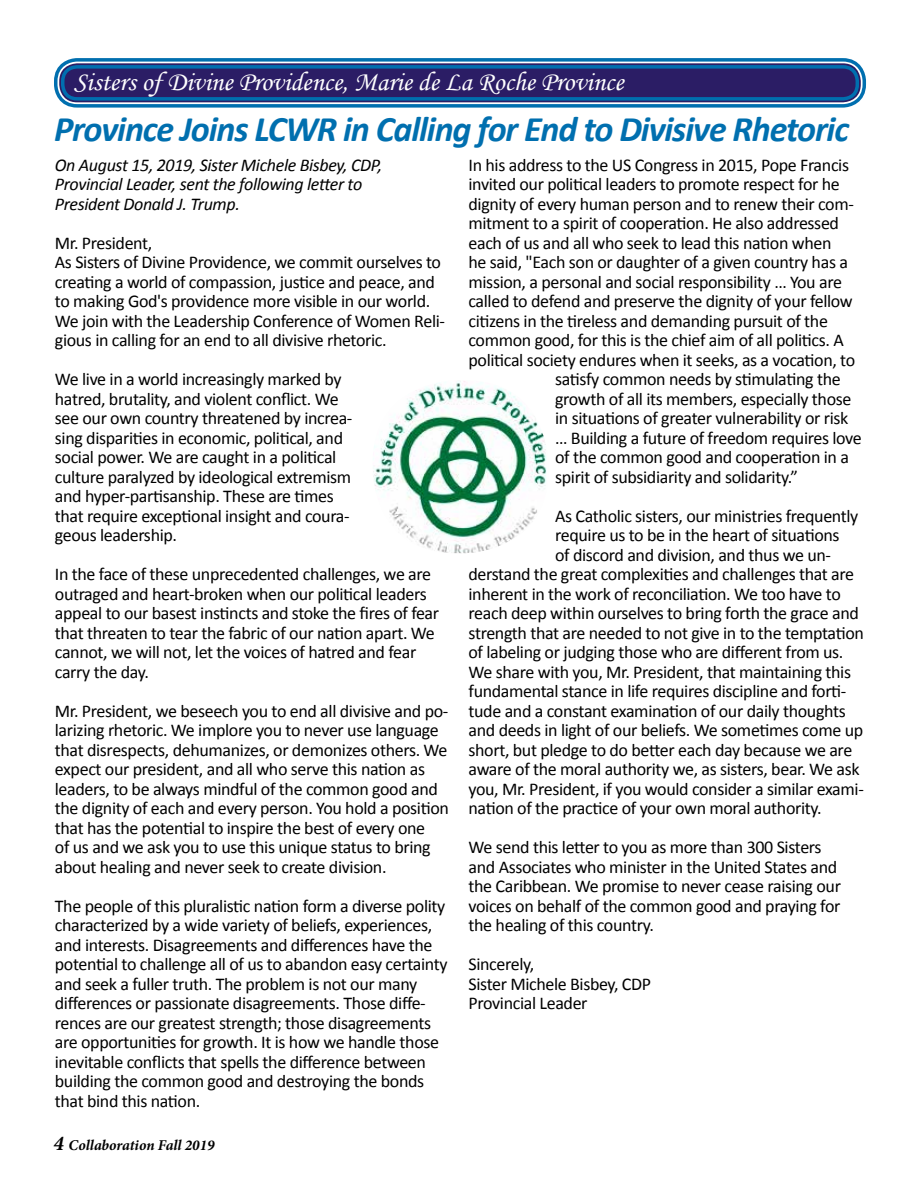
<style>
.page{position:relative;width:918px;height:1188px;background:#fff}
.page>*{position:absolute;margin:0;border:0;box-sizing:border-box;transform-origin:0 0}
.t1{font:italic 700 36px "Calibri";letter-spacing:-.03em;color:#006faf}
.t2{font:27px "Monotype Corsiva";color:#fff}
.t3{font:18px/19.5px "Calibri";letter-spacing:-.02em;color:#000}
.t4{font:italic 18px/19.5px "Calibri";letter-spacing:-.02em;color:#000}
.t5{font:italic 700 15px "Minion Pro";color:#000}
.s1{font-size:21px}
</style>
<div class="page">
<div style="left:59px;top:63px;width:802px;height:39px;background:#2b1d65;border-radius:18px"></div>
<div style="left:54px;top:58px;width:812px;height:50px;border:3px solid #006faf;border-radius:22px"></div>
<div style="left:61px;top:65px;width:798px;height:36px;border:3px solid #006faf;border-radius:14px"></div>
<img style="left:373px;top:381px;width:174px;height:172px">
<h2 class="t2" style="left:74px;top:65px;width:551px">Sisters of Divine Providence, Marie de La Roche Province</h2>
<h1 class="t1" style="left:54px;top:103px;width:797px">Province Joins LCWR in Calling for End to Divisive Rhetoric</h1>
<p class="t4" style="left:55px;top:154px;width:329px">On August 15, 2019, Sister Michele Bisbey, CDP,<br>Provincial Leader, sent the following letter to<br>President Donald J. Trump.</p>
<p class="t3" style="left:55px;top:233px;width:392px">Mr. President,<br>As Sisters of Divine Providence, we commit ourselves to creating a world of compassion, justice and peace, and to making God's providence more visible in our world.<br>We join with the Leadership Conference of Women Reli&shy;gious in calling for an end to all divisive rhetoric.</p>
<p class="t3" style="left:55px;top:369px;width:299px">We live in a world increasingly marked by hatred, brutality, and violent conflict. We see our own country threatened by increa&shy;sing disparities in economic, political, and social power. We are caught in a political culture paralyzed by ideological extremism and hyper-partisanship. These are times that require exceptional insight and coura&shy;geous leadership.</p>
<p class="t3" style="left:55px;top:564px;width:386px">In the face of these unprecedented challenges, we are outraged and heart-broken when our political leaders appeal to our basest instincts and stoke the fires of fear that threaten to tear the fabric of our nation apart. We cannot, we will not, let the voices of hatred and fear carry the day.</p>
<p class="t3" style="left:55px;top:701px;width:396px">Mr. President, we beseech you to end all divisive and po&shy;larizing rhetoric. We implore you to never use language that disrespects, dehumanizes, or demonizes others. We expect our president, and all who serve this nation as leaders, to be always mindful of the common good and the dignity of each and every person. You hold a position that has the potential to inspire the best of every one<br>of us and we ask you to use this unique status to bring about healing and never seek to create division.</p>
<p class="t3" style="left:55px;top:896px;width:394px">The people of this pluralistic nation form a diverse polity characterized by a wide variety of beliefs, experiences, and interests. Disagreements and differences have the potential to challenge all of us to abandon easy certainty and seek a fuller truth. The problem is not our many differences or passionate disagreements. Those diffe&shy;rences are our greatest strength; those disagreements are opportunities for growth. It is how we handle those inevitable conflicts that spells the difference between building the common good and destroying the bonds that bind this nation.</p>
<p class="t3" style="left:469px;top:155px;width:382px">In his address to the US Congress in 2015, Pope Francis</p>
<p class="t3" style="left:469px;top:174px;width:373px">invited our political leaders to promote respect for he</p>
<p class="t3" style="left:469px;top:193px;width:387px">dignity of every human person and to renew their com-</p>
<p class="t3" style="left:469px;top:213px;width:372px">mitment to a spirit of cooperation. He also addressed</p>
<p class="t3" style="left:469px;top:232px;width:364px">each of us and all who seek to lead this nation when</p>
<p class="t3" style="left:469px;top:252px;width:381px">he said, "Each son or daughter of a given country has a</p>
<p class="t3" style="left:469px;top:271px;width:375px">mission, a personal and social responsibility … You are</p>
<p class="t3" style="left:469px;top:291px;width:386px">called to defend and preserve the dignity of your fellow</p>
<p class="t3" style="left:469px;top:310px;width:361px">citizens in the tireless and demanding pursuit of the</p>
<p class="t3" style="left:469px;top:330px;width:377px">common good, for this is the chief aim of all politics. A</p>
<p class="t3" style="left:469px;top:349px;width:388px">political society endures when it seeks, as a vocation, to</p>
<p class="t3" style="left:555px;top:369px;width:287px">satisfy common needs by stimulating the</p>
<p class="t3" style="left:555px;top:388px;width:298px">growth of all its members, especially those</p>
<p class="t3" style="left:555px;top:408px;width:295px">in situations of greater vulnerability or risk</p>
<p class="t3" style="left:555px;top:427px;width:308px">… Building a future of freedom requires love</p>
<p class="t3" style="left:555px;top:447px;width:295px">of the common good and cooperation in a</p>
<p class="t3" style="left:555px;top:466px;width:244px">spirit of subsidiarity and solidarity.”</p>
<p class="t3" style="left:555px;top:505px;width:305px">As Catholic sisters, our ministries frequently</p>
<p class="t3" style="left:555px;top:525px;width:286px">require us to be in the heart of situations</p>
<p class="t3" style="left:555px;top:544px;width:277px">of discord and division, and thus we un-</p>
<p class="t3" style="left:469px;top:564px;width:387px">derstand the great complexities and challenges that are</p>
<p class="t3" style="left:469px;top:583px;width:374px">inherent in the work of reconciliation. We too have to</p>
<p class="t3" style="left:469px;top:603px;width:392px">reach deep within ourselves to bring forth the grace and</p>
<p class="t3" style="left:469px;top:622px;width:397px">strength that are needed to not give in to the temptation</p>
<p class="t3" style="left:469px;top:642px;width:376px">of labeling or judging those who are different from us.</p>
<p class="t3" style="left:469px;top:661px;width:384px">We share with you, Mr. President, that maintaining this</p>
<p class="t3" style="left:469px;top:681px;width:379px">fundamental stance in life requires discipline and forti-</p>
<p class="t3" style="left:469px;top:700px;width:379px">tude and a constant examination of our daily thoughts</p>
<p class="t3" style="left:469px;top:720px;width:396px">and deeds in light of our beliefs. We sometimes come up</p>
<p class="t3" style="left:469px;top:739px;width:385px">short, but pledge to do better each day because we are</p>
<p class="t3" style="left:469px;top:759px;width:393px">aware of the moral authority we, as sisters, bear. We ask</p>
<p class="t3" style="left:469px;top:778px;width:397px">you, Mr. President, if you would consider a similar exami-</p>
<p class="t3" style="left:469px;top:798px;width:355px">nation of the practice of your own moral authority.</p>
<p class="t3" style="left:469px;top:837px;width:374px">We send this letter to you as more than 300 Sisters and Associates who minister in the United States and the Caribbean. We promise to never cease raising our voices on behalf of the common good and praying for the healing of this country.</p>
<p class="t3" style="left:469px;top:954px;width:184px">Sincerely,<br>Sister Michele Bisbey, CDP<br>Provincial Leader</p>
<p class="t5" style="left:54px;top:1135px;width:162px"><span class="s1">4</span> Collaboration Fall 2019</p>
</div>
